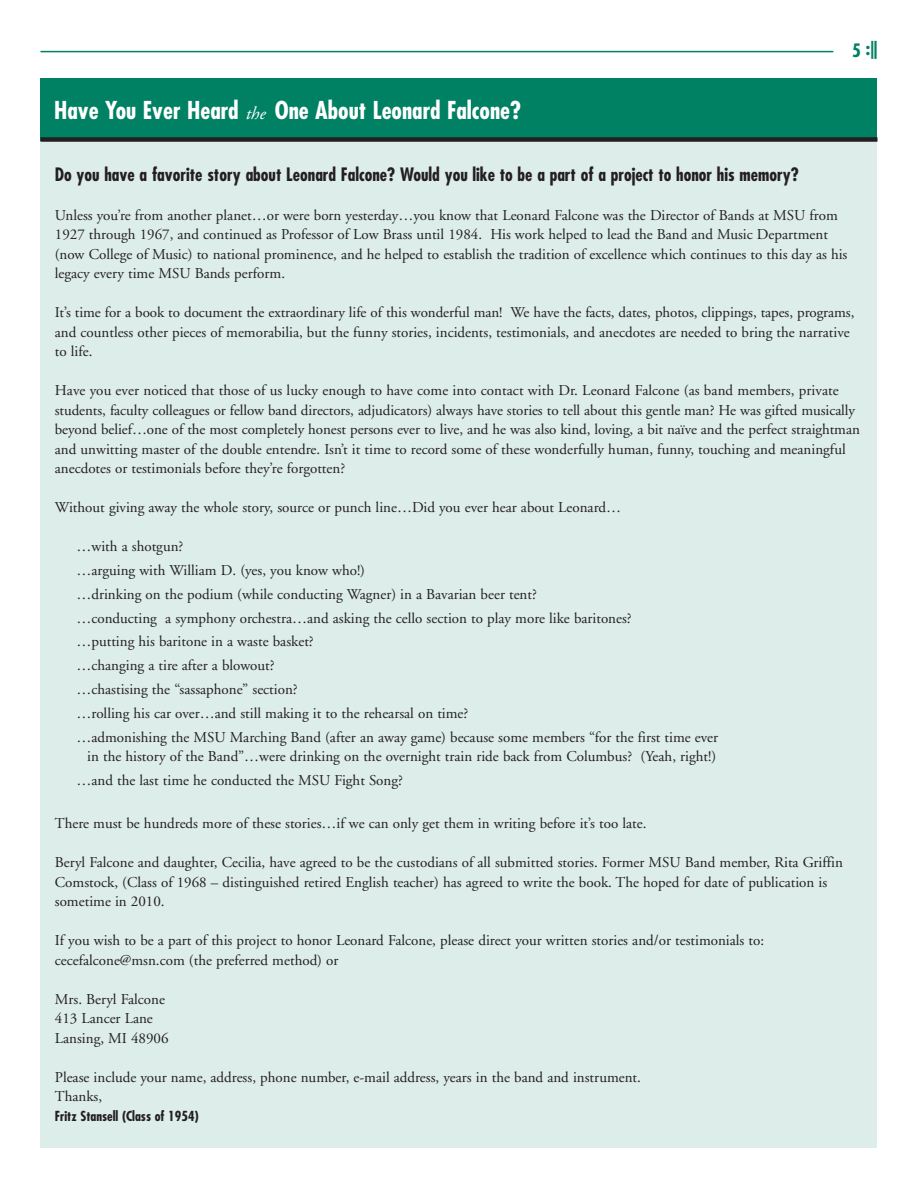
<style>
.page{position:relative;width:918px;height:1188px;background:#fff}
.page>*{position:absolute;margin:0;border:0;box-sizing:border-box;transform-origin:0 0}
.t1{font:700 condensed 24px "Futura";color:#fff}
.t2{font:700 condensed 18px "Futura";color:#231f20}
.t3{font:700 condensed 18px "Futura";color:#008164}
.t4{font:15px/19.5px "Adobe Garamond";color:#231f20}
.t5{font:700 condensed 13.5px "Futura";color:#231f20}
.s1{font-family:"Adobe Garamond";font-weight:400;font-style:italic;font-stretch:normal;font-size:18px}
.s2{font-family:"Futura Std";font-weight:800;font-stretch:normal}
</style>
<div class="page">
<div style="left:40px;top:92px;width:838px;height:1056px;background:#ddede9"></div>
<div style="left:40px;top:78px;width:838px;height:63px;background:#008164"></div>
<div style="left:40px;top:137px;width:838px;height:5px;background:#231f20"></div>
<hr style="left:40px;top:51px;width:793px;height:1px;background:#008164">
<h1 class="t1" style="left:54px;top:100px;width:468px">Have You Ever Heard <span class="s1">the</span> One About Leonard Falcone?</h1>
<p class="t3" style="left:852px;top:42px;width:30px">5 :<span class="s2">|</span></p>
<p class="t2" style="left:55px;top:166px;width:746px">Do you have a favorite story about Leonard Falcone? Would you like to be a part of a project to honor his memory?</p>
<p class="t4" style="left:55px;top:206px;width:794px">Unless you’re from another planet…or were born yesterday…you know that Leonard Falcone was the Director of Bands at MSU from 1927 through 1967, and continued as Professor of Low Brass until 1984. His work helped to lead the Band and Music Department (now College of Music) to national prominence, and he helped to establish the tradition of excellence which continues to this day as his legacy every time MSU Bands perform.</p>
<p class="t4" style="left:55px;top:304px;width:801px">It’s time for a book to document the extraordinary life of this wonderful man! We have the facts, dates, photos, clippings, tapes, programs, and countless other pieces of memorabilia, but the funny stories, incidents, testimonials, and anecdotes are needed to bring the narrative to life.</p>
<p class="t4" style="left:55px;top:382px;width:807px">Have you ever noticed that those of us lucky enough to have come into contact with Dr. Leonard Falcone (as band members, private students, faculty colleagues or fellow band directors, adjudicators) always have stories to tell about this gentle man? He was gifted musically beyond belief…one of the most completely honest persons ever to live, and he was also kind, loving, a bit naïve and the perfect straightman and unwitting master of the double entendre. Isn’t it time to record some of these wonderfully human, funny, touching and meaningful anecdotes or testimonials before they’re forgotten?</p>
<p class="t4" style="left:55px;top:499px;width:568px">Without giving away the whole story, source or punch line…Did you ever hear about Leonard…</p>
<p class="t4" style="left:76px;top:536px;width:643px;line-height:23.9px">…with a shotgun?<br>…arguing with William D. (yes, you know who!)<br>…drinking on the podium (while conducting Wagner) in a Bavarian beer tent?<br>…conducting a symphony orchestra…and asking the cello section to play more like baritones?<br>…putting his baritone in a waste basket?<br>…changing a tire after a blowout?<br>…chastising the “sassaphone” section?<br>…rolling his car over…and still making it to the rehearsal on time?<br>…admonishing the MSU Marching Band (after an away game) because some members “for the first time ever</p>
<p class="t4" style="left:76px;top:746px;width:641px;line-height:23.9px;text-indent:11px">in the history of the Band”…were drinking on the overnight train ride back from Columbus? (Yeah, right!) …and the last time he conducted the MSU Fight Song?</p>
<p class="t4" style="left:55px;top:815px;width:593px">There must be hundreds more of these stories…if we can only get them in writing before it’s too late.</p>
<p class="t4" style="left:55px;top:854px;width:790px">Beryl Falcone and daughter, Cecilia, have agreed to be the custodians of all submitted stories. Former MSU Band member, Rita Griffin<br>Comstock, (Class of 1968 – distinguished retired English teacher) has agreed to write the book. The hoped for date of publication is sometime in 2010.</p>
<p class="t4" style="left:55px;top:932px;width:711px">If you wish to be a part of this project to honor Leonard Falcone, please direct your written stories and/or testimonials to: cecefalcone@msn.com (the preferred method) or</p>
<p class="t4" style="left:55px;top:991px;width:115px">Mrs. Beryl Falcone<br>413 Lancer Lane<br>Lansing, MI 48906</p>
<p class="t4" style="left:55px;top:1069px;width:588px">Please include your name, address, phone number, e-mail address, years in the band and instrument.<br>Thanks,</p>
<p class="t5" style="left:55px;top:1110px;width:145px">Fritz Stansell (Class of 1954)</p>
</div>
